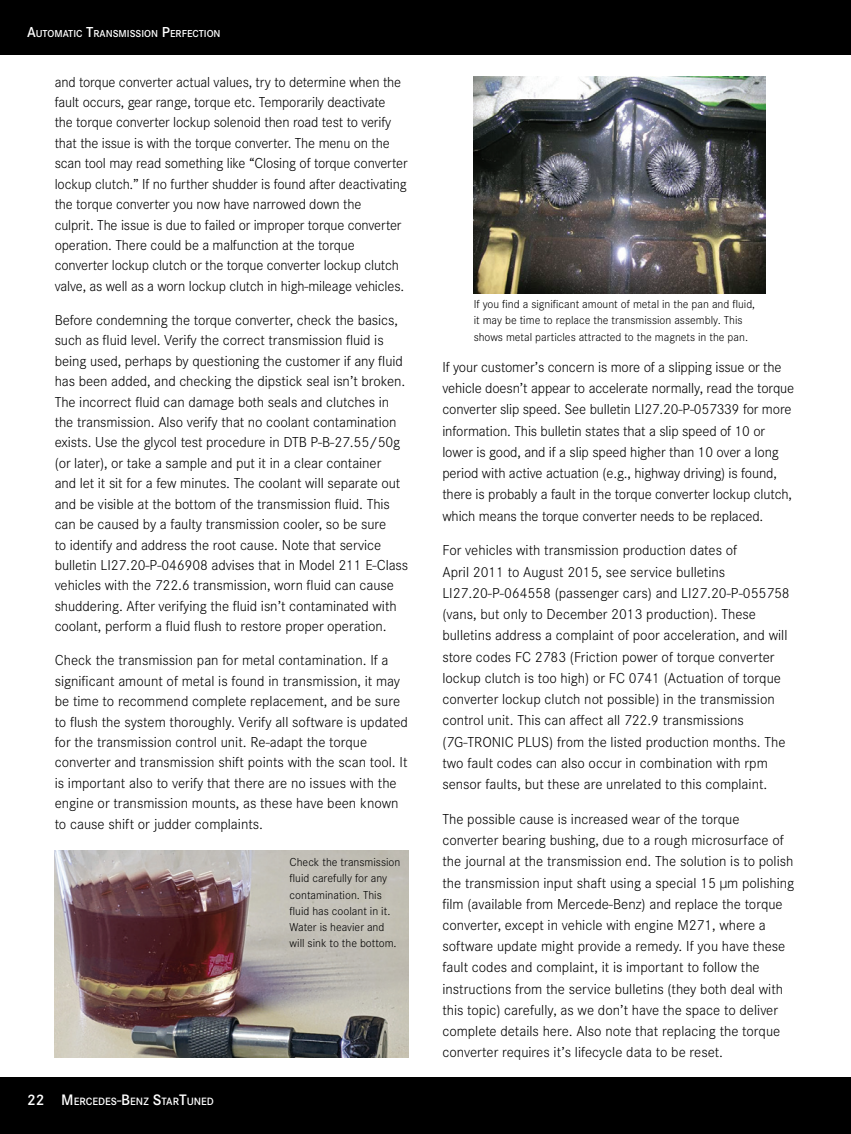
<style>
.page{position:relative;width:851px;height:1134px;background:#fff}
.page>*{position:absolute;margin:0;border:0;box-sizing:border-box;transform-origin:0 0}
.Copy{font:300 15px/20.4px "Corporate S";letter-spacing:-.005em;color:#000}
.t1{font:300 12px/16.2px "Corporate S";color:#000}
.t2{font:600 10.95px "Corporate S";color:#fff}
.t3{font:600 10.5px "Corporate S";color:#fff}
.s1{font-size:15px}
.s2{font-size:15.75px}
</style>
<div class="page">
<div style="left:0;top:1077px;width:850px;height:57px;background:#000"></div>
<div style="left:0;top:0;width:850px;height:55px;background:#000"></div>
<img style="left:55px;top:851px;width:353px;height:206px">
<img style="left:473px;top:77px;width:292px;height:216px">
<p class="t3" style="left:27px;top:27px;width:195px"><span class="s1">A</span>UTOMATIC <span class="s1">T</span>RANSMISSION <span class="s1">P</span>ERFECTION</p>
<p class="Copy" style="left:55px;top:71px;width:354px">and torque converter actual values, try to determine when the fault occurs, gear range, torque etc. Temporarily deactivate<br>the torque converter lockup solenoid then road test to verify that the issue is with the torque converter. The menu on the scan tool may read something like “Closing of torque converter lockup clutch.” If no further shudder is found after deactivating the torque converter you now have narrowed down the<br>culprit. The issue is due to failed or improper torque converter operation. There could be a malfunction at the torque converter lockup clutch or the torque converter lockup clutch valve, as well as a worn lockup clutch in high-mileage vehicles.</p>
<p class="Copy" style="left:55px;top:309px;width:355px">Before condemning the torque converter, check the basics, such as fluid level. Verify the correct transmission fluid is being used, perhaps by questioning the customer if any fluid has been added, and checking the dipstick seal isn’t broken.<br>The incorrect fluid can damage both seals and clutches in the transmission. Also verify that no coolant contamination exists. Use the glycol test procedure in DTB P-B-27.55/50g (or later), or take a sample and put it in a clear container<br>and let it sit for a few minutes. The coolant will separate out and be visible at the bottom of the transmission fluid. This can be caused by a faulty transmission cooler, so be sure<br>to identify and address the root cause. Note that service bulletin LI27.20-P-046908 advises that in Model 211 E-Class vehicles with the 722.6 transmission, worn fluid can cause shuddering. After verifying the fluid isn’t contaminated with coolant, perform a fluid flush to restore proper operation.</p>
<p class="Copy" style="left:55px;top:650px;width:354px">Check the transmission pan for metal contamination. If a significant amount of metal is found in transmission, it may be time to recommend complete replacement, and be sure to flush the system thoroughly. Verify all software is updated for the transmission control unit. Re-adapt the torque converter and transmission shift points with the scan tool. It is important also to verify that there are no issues with the engine or transmission mounts, as these have been known to cause shift or judder complaints.</p>
<p class="t2" style="left:27px;top:1094px;width:188px"><span class="s2">22 M</span>ERCEDES<span class="s2">-B</span>ENZ <span class="s2">S</span>TAR<span class="s2">T</span>UNED</p>
<p class="t1" style="left:289px;top:854px;width:112px">Check the transmission fluid carefully for any contamination. This fluid has coolant in it.<br>Water is heavier and will sink to the bottom.</p>
<p class="t1" style="left:473px;top:296px;width:283px">If you find a significant amount of metal in the pan and fluid, it may be time to replace the transmission assembly. This shows metal particles attracted to the magnets in the pan.</p>
<p class="Copy" style="left:442px;top:356px;width:353px;line-height:21.3px">If your customer’s concern is more of a slipping issue or the vehicle doesn’t appear to accelerate normally, read the torque converter slip speed. See bulletin LI27.20-P-057339 for more information. This bulletin states that a slip speed of 10 or lower is good, and if a slip speed higher than 10 over a long period with active actuation (e.g., highway driving) is found, there is probably a fault in the torque converter lockup clutch, which means the torque converter needs to be replaced.</p>
<p class="Copy" style="left:442px;top:539px;width:349px;line-height:21.3px">For vehicles with transmission production dates of<br>April 2011 to August 2015, see service bulletins LI27.20-P-064558 (passenger cars) and LI27.20-P-055758 (vans, but only to December 2013 production). These bulletins address a complaint of poor acceleration, and will store codes FC 2783 (Friction power of torque converter lockup clutch is too high) or FC 0741 (Actuation of torque converter lockup clutch not possible) in the transmission control unit. This can affect all 722.9 transmissions (7G-TRONIC PLUS) from the listed production months. The two fault codes can also occur in combination with rpm sensor faults, but these are unrelated to this complaint.</p>
<p class="Copy" style="left:442px;top:808px;width:353px;line-height:21.3px">The possible cause is increased wear of the torque converter bearing bushing, due to a rough microsurface of the journal at the transmission end. The solution is to polish the transmission input shaft using a special 15 µm polishing film (available from Mercede-Benz) and replace the torque converter, except in vehicle with engine M271, where a software update might provide a remedy. If you have these fault codes and complaint, it is important to follow the instructions from the service bulletins (they both deal with this topic) carefully, as we don’t have the space to deliver complete details here. Also note that replacing the torque converter requires it’s lifecycle data to be reset.</p>
</div>
